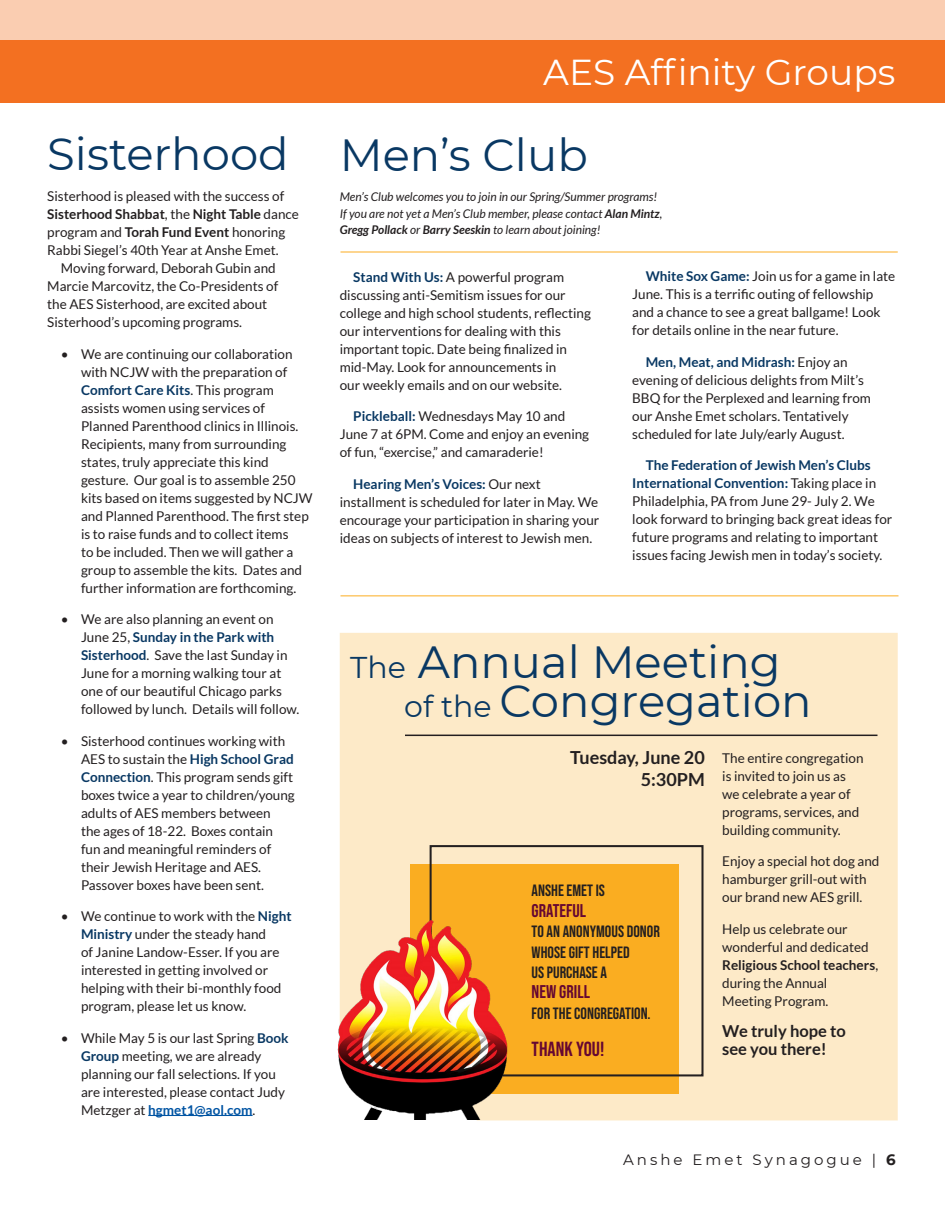
<style>
.page{position:relative;width:945px;height:1215px;background:#fff}
.page>*{position:absolute;margin:0;border:0;box-sizing:border-box;transform-origin:0 0}
.t1{font:45px/39px "Montserrat";color:#093863}
.t2{font:36px "Montserrat";color:#fff}
.t3{font:20.4px "Bebas Neue";color:#650732}
.t4{font:18.3px "Bebas Neue";color:#650732}
.t5{font:700 18px "Lato";color:#231f20}
.t6{font:700 16.5px/18px "Lato";color:#231f20}
.t7{font:16.35px/20.4px "Bebas Neue";color:#231f20}
.t8{font:15px "Montserrat";letter-spacing:.2em;color:#231f20}
.t9{font:13.5px/18px "Lato";color:#231f20}
.t10{font:italic 12px/16.5px "Lato";color:#231f20}
.s1{font-weight:700}
.s2{font-weight:700;color:#093863}
.s3{font-weight:700;color:#0054a3}
.s4{font-size:30px}
</style>
<div class="page">
<div style="left:340px;top:633px;width:558px;height:488px;background:#fdeac8"></div>
<div style="left:0;top:0;width:945px;height:78px;background:#facdb1"></div>
<div style="left:0;top:41px;width:945px;height:62px;background:#f37021"></div>
<hr style="left:340px;top:252px;width:558px;height:1px;background:#fcad20">
<hr style="left:340px;top:596px;width:558px;height:1px;background:#fcad20">
<hr style="left:405px;top:735px;width:473px;height:1px;background:#231f20">
<hr style="left:148px;top:1115px;width:105px;height:1px;background:#0054a3">
<div style="left:410px;top:864px;width:268px;height:230px;background:#faad21"></div>
<div style="left:430px;top:845px;width:274px;height:231px;border:2px solid #231f20"></div>
<img style="left:337px;top:919px;width:172px;height:201px">
<p class="t2" style="left:543px;top:47px;width:354px">AES Affinity Groups</p>
<p class="t1" style="left:47px;top:132px;width:243px">Sisterhood</p>
<p class="t1" style="left:340px;top:134px;width:250px">Men’s Club</p>
<p class="t9" style="left:47px;top:187px;width:253px">Sisterhood is pleased with the success of <span class="s1">Sisterhood Shabbat</span>, the <span class="s1">Night Table</span> dance program and <span class="s1">Torah Fund Event</span> honoring Rabbi Siegel’s 40th Year at Anshe Emet.</p>
<p class="t9" style="left:47px;top:259px;width:233px;text-indent:14px">Moving forward, Deborah Gubin and Marcie Marcovitz, the Co-Presidents of the AES Sisterhood, are excited about Sisterhood’s upcoming programs.</p>
<p class="t9" style="left:81px;top:345px;width:233px;text-indent:-20px">• We are continuing our collaboration with NCJW with the preparation of <span class="s2">Comfort Care Kits</span>. This program assists women using services of Planned Parenthood clinics in Illinois.<br>Recipients, many from surrounding states, truly appreciate this kind gesture. Our goal is to assemble 250 kits based on items suggested by NCJW and Planned Parenthood. The first step is to raise funds and to collect items<br>to be included. Then we will gather a group to assemble the kits. Dates and further information are forthcoming.</p>
<p class="t9" style="left:81px;top:610px;width:220px;text-indent:-20px">• We are also planning an event on June 25, <span class="s2">Sunday in the Park with Sisterhood</span>. Save the last Sunday in June for a morning walking tour at one of our beautiful Chicago parks followed by lunch. Details will follow.</p>
<p class="t9" style="left:81px;top:732px;width:215px;text-indent:-20px">• Sisterhood continues working with AES to sustain the <span class="s2">High School Grad Connection</span>. This program sends gift boxes twice a year to children/young adults of AES members between<br>the ages of 18-22. Boxes contain fun and meaningful reminders of their Jewish Heritage and AES.<br>Passover boxes have been sent.</p>
<p class="t9" style="left:81px;top:907px;width:212px;text-indent:-20px">• We continue to work with the <span class="s2">Night<br>Ministry</span> under the steady hand<br>of Janine Landow-Esser. If you are interested in getting involved or helping with their bi-monthly food program, please let us know.</p>
<p class="t9" style="left:81px;top:1029px;width:209px;text-indent:-20px">• While May 5 is our last Spring <span class="s2">Book Group</span> meeting, we are already planning our fall selections. If you are interested, please contact Judy Metzger at <span class="s3">hgmet1@aol.com</span>.</p>
<p class="t10" style="left:340px;top:189px;width:319px">Men’s Club welcomes you to join in our Spring/Summer programs!</p>
<p class="t10" style="left:340px;top:206px;width:324px">If you are not yet a Men’s Club member, please contact <span class="s1">Alan Mintz</span>,<br><span class="s1">Gregg Pollack</span> or <span class="s1">Barry Seeskin</span> to learn about joining!</p>
<p class="t9" style="left:340px;top:268px;width:253px;text-indent:14px"><span class="s2">Stand With Us:</span> A powerful program discussing anti-Semitism issues for our college and high school students, reflecting our interventions for dealing with this important topic. Date being finalized in mid-May. Look for announcements in<br>our weekly emails and on our website.</p>
<p class="t9" style="left:340px;top:407px;width:251px;text-indent:14px"><span class="s2">Pickleball:</span> Wednesdays May 10 and<br>June 7 at 6PM. Come and enjoy an evening of fun, “exercise,” and camaraderie!</p>
<p class="t9" style="left:340px;top:475px;width:261px;text-indent:14px"><span class="s2">Hearing Men’s Voices:</span> Our next installment is scheduled for later in May. We encourage your participation in sharing your ideas on subjects of interest to Jewish men.</p>
<p class="t9" style="left:632px;top:267px;width:265px;text-indent:14px"><span class="s2">White Sox Game:</span> Join us for a game in late June. This is a terrific outing of fellowship and a chance to see a great ballgame! Look for details online in the near future.</p>
<p class="t9" style="left:632px;top:353px;width:240px;text-indent:14px"><span class="s2">Men, Meat, and Midrash:</span> Enjoy an evening of delicious delights from Milt’s BBQ for the Perplexed and learning from our Anshe Emet scholars. Tentatively scheduled for late July/early August.</p>
<p class="t9" style="left:632px;top:456px;width:262px;text-indent:14px"><span class="s2">The Federation of Jewish Men’s Clubs International Convention:</span> Taking place in Philadelphia, PA from June 29- July 2. We look forward to bringing back great ideas for future programs and relating to important issues facing Jewish men in today’s society.</p>
<p class="t1" style="left:404px;top:641px;width:409px;text-indent:-54px"><span class="s4">The</span> Annual Meeting <span class="s4">of the</span> Congregation</p>
<p class="t5" style="left:570px;top:748px;width:136px">Tuesday, June 20</p>
<p class="t5" style="left:641px;top:769px;width:66px">5:30PM</p>
<p class="t9" style="left:722px;top:749px;width:143px">The entire congregation is invited to join us as we celebrate a year of programs, services, and building community.</p>
<p class="t9" style="left:722px;top:852px;width:159px">Enjoy a special hot dog and hamburger grill-out with our brand new AES grill.</p>
<p class="t9" style="left:722px;top:920px;width:157px">Help us celebrate our wonderful and dedicated<br><span class="s1">Religious School teachers</span>, during the Annual<br>Meeting Program.</p>
<p class="t6" style="left:722px;top:1022px;width:125px">We truly hope to see you there!</p>
<p class="t7" style="left:532px;top:880px;width:75px">ANSHE EMET IS</p>
<p class="t4" style="left:532px;top:900px;width:56px">GRATEFUL</p>
<p class="t7" style="left:532px;top:921px;width:130px">TO AN ANONYMOUS DONOR</p>
<p class="t7" style="left:532px;top:942px;width:100px">WHOSE GIFT HELPED<br>US PURCHASE A</p>
<p class="t4" style="left:532px;top:982px;width:60px">NEW GRILL</p>
<p class="t7" style="left:532px;top:1003px;width:121px">FOR THE CONGREGATION.</p>
<p class="t3" style="left:532px;top:1038px;width:74px">THANK YOU!</p>
<p class="t8" style="left:623px;top:1150px;width:274px">Anshe Emet Synagogue | <span class="s1">6</span></p>
</div>
